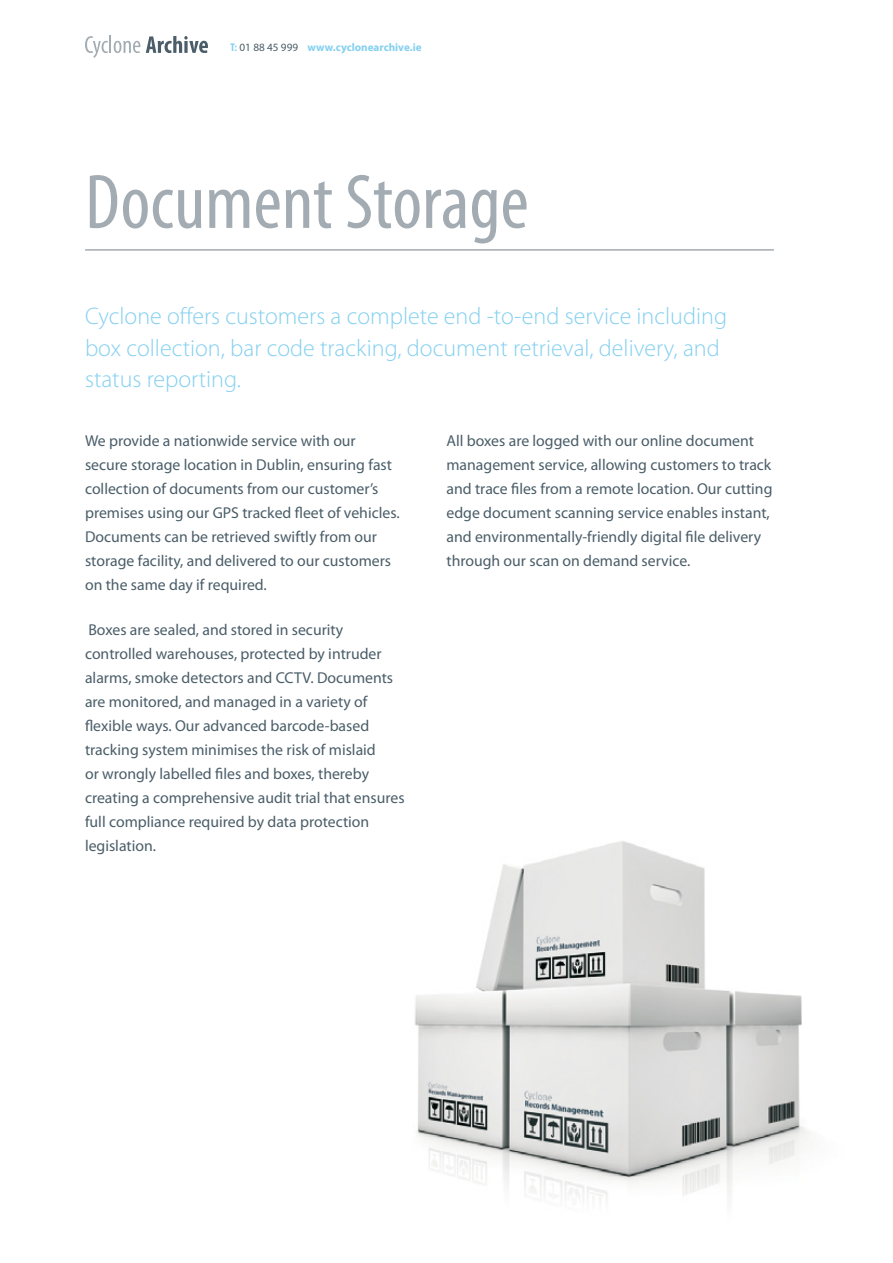
<style>
.page{position:relative;width:893px;height:1263px;background:#fff}
.page>*{position:absolute;margin:0;border:0;box-sizing:border-box;transform-origin:0 0}
.t1{font:condensed 78px "Myriad Pro";color:#a3acb2}
.t2{font:300 24px/31.5px "Myriad Pro";color:#84d0f0}
.t3{font:15.75px/24px "Myriad Pro";color:#4a5d68}
.t4{font:700 11.1px "Myriad Pro";color:#84d0f0}
.s1{font-stretch:condensed}
.s2{font-weight:400;color:#4a5d68}
</style>
<div class="page">
<svg style="left:146px;top:36px;width:62px;height:17px"></svg>
<svg style="left:85px;top:36px;width:55px;height:22px"></svg>
<img style="left:414px;top:841px;width:396px;height:362px">
<hr style="left:85px;top:249px;width:689px;height:2px;background:#a3acb2">
<p class="t4" style="left:230px;top:40px;width:193px"><span class="s1">T:</span> <span class="s2">01 88 45 999</span> www.cyclonearchive.ie</p>
<h1 class="t1" style="left:85px;top:155px;width:445px">Document Storage</h1>
<h2 class="t2" style="left:85px;top:300px;width:643px">Cyclone offers customers a complete end -to-end service including box collection, bar code tracking, document retrieval, delivery, and status reporting.</h2>
<p class="t3" style="left:85px;top:428px;width:316px">We provide a nationwide service with our secure storage location in Dublin, ensuring fast collection of documents from our customer’s premises using our GPS tracked fleet of vehicles.<br>Documents can be retrieved swiftly from our storage facility, and delivered to our customers on the same day if required.</p>
<p class="t3" style="left:85px;top:617px;width:321px">Boxes are sealed, and stored in security controlled warehouses, protected by intruder alarms, smoke detectors and CCTV. Documents are monitored, and managed in a variety of flexible ways. Our advanced barcode-based tracking system minimises the risk of mislaid<br>or wrongly labelled files and boxes, thereby creating a comprehensive audit trial that ensures full compliance required by data protection legislation.</p>
<p class="t3" style="left:446px;top:428px;width:327px">All boxes are logged with our online document management service, allowing customers to track and trace files from a remote location. Our cutting edge document scanning service enables instant, and environmentally-friendly digital file delivery through our scan on demand service.</p>
</div>
